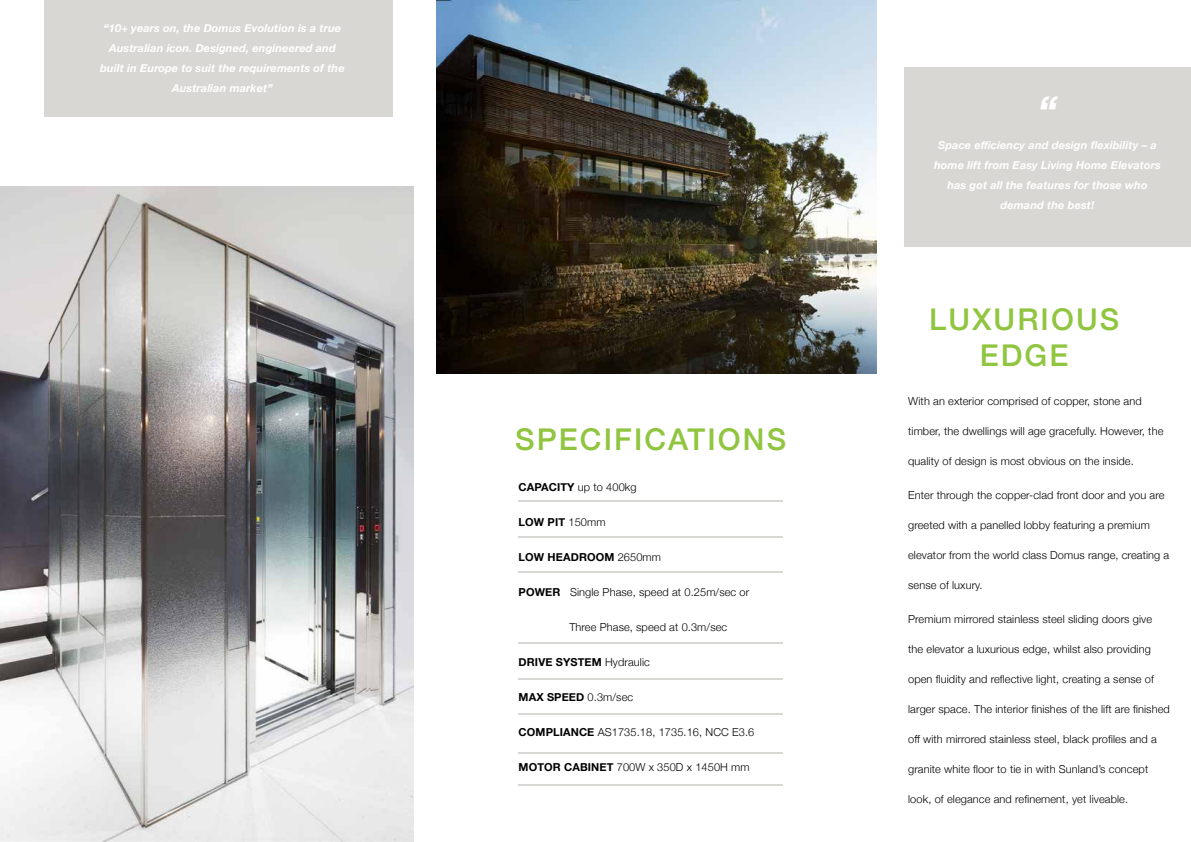
<style>
.page{position:relative;width:1191px;height:842px;background:#fff}
.page>*{position:absolute;margin:0;border:0;box-sizing:border-box;transform-origin:0 0}
.t1{font:italic 700 40px "Helvetica Neue";color:#fff}
.t2{font:500 30px/36px "Helvetica Neue";letter-spacing:.07em;color:#90c540;text-align:center}
.t3{font:300 11px "Helvetica Neue";letter-spacing:.01em;color:#000}
.t4{font:italic 700 11px/20px "Helvetica Neue";letter-spacing:.01em;color:#fff;text-align:center}
.t5{font:700 11px "Helvetica Neue";letter-spacing:.01em;color:#000}
.s1{font-weight:700}
.s2{font-weight:300}
</style>
<div class="page">
<hr style="left:518px;top:501px;width:264px;height:1px;background:#d9d7d3">
<hr style="left:518px;top:536px;width:264px;height:2px;background:#d9d7d3">
<hr style="left:518px;top:572px;width:264px;height:1px;background:#d9d7d3">
<hr style="left:518px;top:642px;width:264px;height:2px;background:#d9d7d3">
<hr style="left:518px;top:678px;width:264px;height:1px;background:#d9d7d3">
<hr style="left:518px;top:713px;width:264px;height:2px;background:#d9d7d3">
<hr style="left:518px;top:752px;width:264px;height:1px;background:#d9d7d3">
<div style="left:44px;top:0;width:348px;height:117px;background:#d9d7d3"></div>
<hr style="left:518px;top:784px;width:264px;height:2px;background:#d9d7d3">
<img style="left:436px;top:1px;width:440px;height:373px">
<img style="left:0;top:186px;width:413px;height:656px">
<div style="left:904px;top:67px;width:287px;height:180px;background:#d9d7d3"></div>
<p class="t4" style="left:100px;top:19px;width:246px">“10+ years on, the Domus Evolution is a true Australian icon. Designed, engineered and built in Europe to suit the requirements of the Australian market”</p>
<h2 class="t2" style="left:515px;top:419px;width:272px">SPECIFICATIONS</h2>
<p class="t3" style="left:518px;top:478px;width:120px"><span class="s1">CAPACITY</span> up to 400kg</p>
<p class="t5" style="left:518px;top:513px;width:88px">LOW PIT <span class="s2">150mm</span></p>
<p class="t5" style="left:518px;top:548px;width:144px">LOW HEADROOM <span class="s2">2650mm</span></p>
<p class="t3" style="left:518px;top:583px;width:232px"><span class="s1">POWER</span> Single Phase, speed at 0.25m/sec or</p>
<p class="t3" style="left:569px;top:618px;width:159px">Three Phase, speed at 0.3m/sec</p>
<p class="t5" style="left:518px;top:653px;width:133px">DRIVE SYSTEM <span class="s2">Hydraulic</span></p>
<p class="t5" style="left:518px;top:688px;width:116px">MAX SPEED <span class="s2">0.3m/sec</span></p>
<p class="t3" style="left:518px;top:723px;width:237px"><span class="s1">COMPLIANCE</span> AS1735.18, 1735.16, NCC E3.6</p>
<p class="t3" style="left:518px;top:758px;width:233px"><span class="s1">MOTOR CABINET</span> 700W x 350D x 1450H mm</p>
<h1 class="t1" style="left:1037px;top:79px;width:21px">“</h1>
<p class="t4" style="left:934px;top:135px;width:228px">Space efficiency and design flexibility – a home lift from Easy Living Home Elevators has got all the features for those who demand the best!</p>
<h2 class="t2" style="left:929px;top:299px;width:192px">LUXURIOUS<br>EDGE</h2>
<p class="t3" style="left:908px;top:392px;width:235px">With an exterior comprised of copper, stone and</p>
<p class="t3" style="left:908px;top:422px;width:257px">timber, the dwellings will age gracefully. However, the</p>
<p class="t3" style="left:908px;top:452px;width:227px">quality of design is most obvious on the inside.</p>
<p class="t3" style="left:908px;top:486px;width:258px">Enter through the copper-clad front door and you are</p>
<p class="t3" style="left:908px;top:516px;width:243px">greeted with a panelled lobby featuring a premium</p>
<p class="t3" style="left:908px;top:546px;width:263px">elevator from the world class Domus range, creating a</p>
<p class="t3" style="left:908px;top:576px;width:76px">sense of luxury.</p>
<p class="t3" style="left:908px;top:610px;width:245px">Premium mirrored stainless steel sliding doors give</p>
<p class="t3" style="left:908px;top:640px;width:244px">the elevator a luxurious edge, whilst also providing</p>
<p class="t3" style="left:908px;top:670px;width:247px">open fluidity and reflective light, creating a sense of</p>
<p class="t3" style="left:908px;top:700px;width:263px">larger space. The interior finishes of the lift are finished</p>
<p class="t3" style="left:908px;top:730px;width:250px">off with mirrored stainless steel, black profiles and a</p>
<p class="t3" style="left:908px;top:760px;width:242px">granite white floor to tie in with Sunland’s concept</p>
<p class="t3" style="left:908px;top:790px;width:221px">look, of elegance and refinement, yet liveable.</p>
</div>
